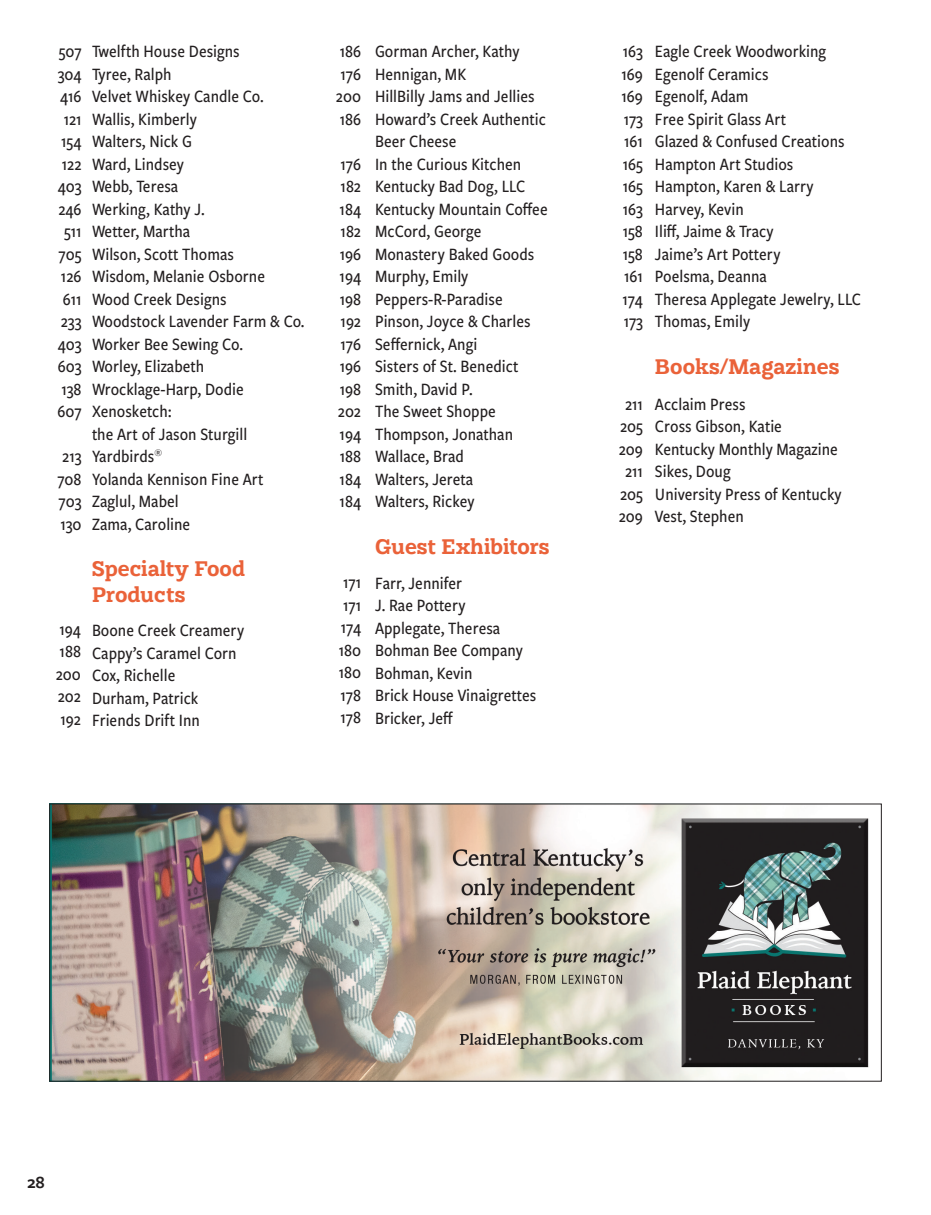
<style>
.page{position:relative;width:931px;height:1215px;background:#fff}
.page>*{position:absolute;margin:0;border:0;box-sizing:border-box;transform-origin:0 0}
.t1{font:700 21px/25.2px "Rothwood";color:#ea6239}
.t2{font:500 18px/22.5px "Freight Sans Cnd Pro";color:#231f20}
.t3{font:600 18px "Freight Sans Pro";color:#231f20}
</style>
<div class="page">
<img style="left:51px;top:806px;width:818px;height:273px">
<p class="t2" style="left:59px;top:39px;width:24px">507</p>
<p class="t2" style="left:58px;top:62px;width:25px">304</p>
<p class="t2" style="left:60px;top:84px;width:23px">416</p>
<p class="t2" style="left:64px;top:107px;width:19px">121</p>
<p class="t2" style="left:61px;top:129px;width:22px">154</p>
<p class="t2" style="left:62px;top:152px;width:21px">122</p>
<p class="t2" style="left:58px;top:174px;width:25px">403</p>
<p class="t2" style="left:58px;top:197px;width:25px">246</p>
<p class="t2" style="left:64px;top:219px;width:19px">511</p>
<p class="t2" style="left:59px;top:242px;width:24px">705</p>
<p class="t2" style="left:61px;top:264px;width:22px">126</p>
<p class="t2" style="left:63px;top:287px;width:20px">611</p>
<p class="t2" style="left:61px;top:309px;width:22px">233</p>
<p class="t2" style="left:58px;top:332px;width:25px">403</p>
<p class="t2" style="left:58px;top:354px;width:25px">603</p>
<p class="t2" style="left:61px;top:377px;width:22px">138</p>
<p class="t2" style="left:57px;top:399px;width:26px">607</p>
<p class="t2" style="left:62px;top:444px;width:21px">213</p>
<p class="t2" style="left:57px;top:467px;width:26px">708</p>
<p class="t2" style="left:59px;top:489px;width:24px">703</p>
<p class="t2" style="left:60px;top:512px;width:23px">130</p>
<p class="t2" style="left:92px;top:40px;width:149px">Twelfth House Designs</p>
<p class="t2" style="left:92px;top:62px;width:81px">Tyree, Ralph</p>
<p class="t2" style="left:92px;top:85px;width:173px">Velvet Whiskey Candle Co.</p>
<p class="t2" style="left:92px;top:107px;width:106px">Wallis, Kimberly</p>
<p class="t2" style="left:92px;top:130px;width:102px">Walters, Nick G</p>
<p class="t2" style="left:92px;top:152px;width:94px">Ward, Lindsey</p>
<p class="t2" style="left:92px;top:175px;width:88px">Webb, Teresa</p>
<p class="t2" style="left:92px;top:197px;width:114px">Werking, Kathy J.</p>
<p class="t2" style="left:92px;top:220px;width:100px">Wetter, Martha</p>
<p class="t2" style="left:92px;top:242px;width:144px">Wilson, Scott Thomas</p>
<p class="t2" style="left:92px;top:265px;width:175px">Wisdom, Melanie Osborne</p>
<p class="t2" style="left:92px;top:287px;width:136px">Wood Creek Designs</p>
<p class="t2" style="left:92px;top:310px;width:214px">Woodstock Lavender Farm &amp; Co.</p>
<p class="t2" style="left:92px;top:332px;width:153px">Worker Bee Sewing Co.</p>
<p class="t2" style="left:92px;top:355px;width:114px">Worley, Elizabeth</p>
<p class="t2" style="left:92px;top:377px;width:153px">Wrocklage-Harp, Dodie</p>
<p class="t2" style="left:92px;top:400px;width:157px">Xenosketch:<br>the Art of Jason Sturgill</p>
<p class="t2" style="left:92px;top:445px;width:72px">Yardbirds<sup>®</sup></p>
<p class="t2" style="left:92px;top:467px;width:173px">Yolanda Kennison Fine Art</p>
<p class="t2" style="left:92px;top:490px;width:88px">Zaglul, Mabel</p>
<p class="t2" style="left:92px;top:512px;width:100px">Zama, Caroline</p>
<p class="t2" style="left:60px;top:617px;width:23px">194</p>
<p class="t2" style="left:60px;top:639px;width:23px">188</p>
<p class="t2" style="left:56px;top:662px;width:27px">200</p>
<p class="t2" style="left:58px;top:684px;width:25px">202</p>
<p class="t2" style="left:61px;top:707px;width:22px">192</p>
<p class="t1" style="left:92px;top:556px;width:155px">Specialty Food<br>Products</p>
<p class="t2" style="left:92px;top:618px;width:154px">Boone Creek Creamery</p>
<p class="t2" style="left:92px;top:641px;width:146px">Cappy’s Caramel Corn</p>
<p class="t2" style="left:92px;top:663px;width:85px">Cox, Richelle</p>
<p class="t2" style="left:92px;top:686px;width:108px">Durham, Patrick</p>
<p class="t2" style="left:92px;top:708px;width:109px">Friends Drift Inn</p>
<p class="t2" style="left:340px;top:39px;width:23px">186</p>
<p class="t2" style="left:341px;top:62px;width:22px">176</p>
<p class="t2" style="left:336px;top:84px;width:27px">200</p>
<p class="t2" style="left:340px;top:107px;width:23px">186</p>
<p class="t2" style="left:341px;top:152px;width:22px">176</p>
<p class="t2" style="left:341px;top:174px;width:22px">182</p>
<p class="t2" style="left:340px;top:197px;width:23px">184</p>
<p class="t2" style="left:341px;top:219px;width:22px">182</p>
<p class="t2" style="left:340px;top:242px;width:23px">196</p>
<p class="t2" style="left:340px;top:264px;width:23px">194</p>
<p class="t2" style="left:340px;top:287px;width:23px">198</p>
<p class="t2" style="left:341px;top:309px;width:22px">192</p>
<p class="t2" style="left:341px;top:332px;width:22px">176</p>
<p class="t2" style="left:340px;top:354px;width:23px">196</p>
<p class="t2" style="left:340px;top:377px;width:23px">198</p>
<p class="t2" style="left:338px;top:399px;width:25px">202</p>
<p class="t2" style="left:340px;top:422px;width:23px">194</p>
<p class="t2" style="left:340px;top:444px;width:23px">188</p>
<p class="t2" style="left:340px;top:467px;width:23px">184</p>
<p class="t2" style="left:340px;top:489px;width:23px">184</p>
<p class="t2" style="left:343px;top:571px;width:19px">171</p>
<p class="t2" style="left:343px;top:593px;width:19px">171</p>
<p class="t2" style="left:341px;top:616px;width:22px">174</p>
<p class="t2" style="left:339px;top:638px;width:24px">180</p>
<p class="t2" style="left:339px;top:661px;width:24px">180</p>
<p class="t2" style="left:341px;top:683px;width:22px">178</p>
<p class="t2" style="left:341px;top:706px;width:22px">178</p>
<p class="t2" style="left:375px;top:40px;width:146px">Gorman Archer, Kathy</p>
<p class="t2" style="left:375px;top:62px;width:93px">Hennigan, MK</p>
<p class="t2" style="left:375px;top:85px;width:161px">HillBilly Jams and Jellies</p>
<p class="t2" style="left:375px;top:107px;width:172px">Howard’s Creek Authentic<br>Beer Cheese</p>
<p class="t2" style="left:375px;top:152px;width:148px">In the Curious Kitchen</p>
<p class="t2" style="left:375px;top:175px;width:152px">Kentucky Bad Dog, LLC</p>
<p class="t2" style="left:375px;top:197px;width:174px">Kentucky Mountain Coffee</p>
<p class="t2" style="left:375px;top:220px;width:108px">McCord, George</p>
<p class="t2" style="left:375px;top:242px;width:161px">Monastery Baked Goods</p>
<p class="t2" style="left:375px;top:265px;width:95px">Murphy, Emily</p>
<p class="t2" style="left:375px;top:287px;width:129px">Peppers-R-Paradise</p>
<p class="t2" style="left:375px;top:310px;width:157px">Pinson, Joyce &amp; Charles</p>
<p class="t2" style="left:375px;top:332px;width:104px">Seffernick, Angi</p>
<p class="t2" style="left:375px;top:355px;width:145px">Sisters of St. Benedict</p>
<p class="t2" style="left:375px;top:377px;width:99px">Smith, David P.</p>
<p class="t2" style="left:375px;top:400px;width:122px">The Sweet Shoppe</p>
<p class="t2" style="left:375px;top:422px;width:140px">Thompson, Jonathan</p>
<p class="t2" style="left:375px;top:445px;width:90px">Wallace, Brad</p>
<p class="t2" style="left:375px;top:467px;width:100px">Walters, Jereta</p>
<p class="t2" style="left:375px;top:490px;width:101px">Walters, Rickey</p>
<p class="t1" style="left:375px;top:533px;width:176px">Guest Exhibitors</p>
<p class="t2" style="left:375px;top:571px;width:89px">Farr, Jennifer</p>
<p class="t2" style="left:375px;top:593px;width:92px">J. Rae Pottery</p>
<p class="t2" style="left:375px;top:616px;width:127px">Applegate, Theresa</p>
<p class="t2" style="left:375px;top:638px;width:149px">Bohman Bee Company</p>
<p class="t2" style="left:375px;top:661px;width:99px">Bohman, Kevin</p>
<p class="t2" style="left:375px;top:683px;width:163px">Brick House Vinaigrettes</p>
<p class="t2" style="left:375px;top:706px;width:79px">Bricker, Jeff</p>
<p class="t2" style="left:623px;top:39px;width:22px">163</p>
<p class="t2" style="left:622px;top:62px;width:23px">169</p>
<p class="t2" style="left:622px;top:84px;width:23px">169</p>
<p class="t2" style="left:624px;top:107px;width:21px">173</p>
<p class="t2" style="left:624px;top:129px;width:20px">161</p>
<p class="t2" style="left:623px;top:152px;width:22px">165</p>
<p class="t2" style="left:623px;top:174px;width:22px">165</p>
<p class="t2" style="left:623px;top:197px;width:22px">163</p>
<p class="t2" style="left:623px;top:219px;width:22px">158</p>
<p class="t2" style="left:623px;top:242px;width:22px">158</p>
<p class="t2" style="left:624px;top:264px;width:20px">161</p>
<p class="t2" style="left:623px;top:287px;width:22px">174</p>
<p class="t2" style="left:624px;top:309px;width:21px">173</p>
<p class="t2" style="left:625px;top:392px;width:19px">211</p>
<p class="t2" style="left:620px;top:414px;width:24px">205</p>
<p class="t2" style="left:619px;top:437px;width:26px">209</p>
<p class="t2" style="left:625px;top:459px;width:19px">211</p>
<p class="t2" style="left:620px;top:482px;width:24px">205</p>
<p class="t2" style="left:619px;top:504px;width:26px">209</p>
<p class="t2" style="left:655px;top:40px;width:173px">Eagle Creek Woodworking</p>
<p class="t2" style="left:655px;top:62px;width:115px">Egenolf Ceramics</p>
<p class="t2" style="left:655px;top:85px;width:95px">Egenolf, Adam</p>
<p class="t2" style="left:655px;top:107px;width:133px">Free Spirit Glass Art</p>
<p class="t2" style="left:655px;top:130px;width:191px">Glazed &amp; Confused Creations</p>
<p class="t2" style="left:655px;top:152px;width:140px">Hampton Art Studios</p>
<p class="t2" style="left:655px;top:175px;width:160px">Hampton, Karen &amp; Larry</p>
<p class="t2" style="left:655px;top:197px;width:90px">Harvey, Kevin</p>
<p class="t2" style="left:655px;top:220px;width:120px">Iliff, Jaime &amp; Tracy</p>
<p class="t2" style="left:655px;top:242px;width:127px">Jaime’s Art Pottery</p>
<p class="t2" style="left:655px;top:265px;width:114px">Poelsma, Deanna</p>
<p class="t2" style="left:655px;top:287px;width:208px">Theresa Applegate Jewelry, LLC</p>
<p class="t2" style="left:655px;top:310px;width:97px">Thomas, Emily</p>
<p class="t1" style="left:655px;top:353px;width:186px">Books/Magazines</p>
<p class="t2" style="left:655px;top:392px;width:92px">Acclaim Press</p>
<p class="t2" style="left:655px;top:415px;width:129px">Cross Gibson, Katie</p>
<p class="t2" style="left:655px;top:437px;width:184px">Kentucky Monthly Magazine</p>
<p class="t2" style="left:655px;top:460px;width:77px">Sikes, Doug</p>
<p class="t2" style="left:655px;top:482px;width:188px">University Press of Kentucky</p>
<p class="t2" style="left:655px;top:505px;width:90px">Vest, Stephen</p>
<p class="t3" style="left:27px;top:1170px;width:19px">28</p>
</div>
